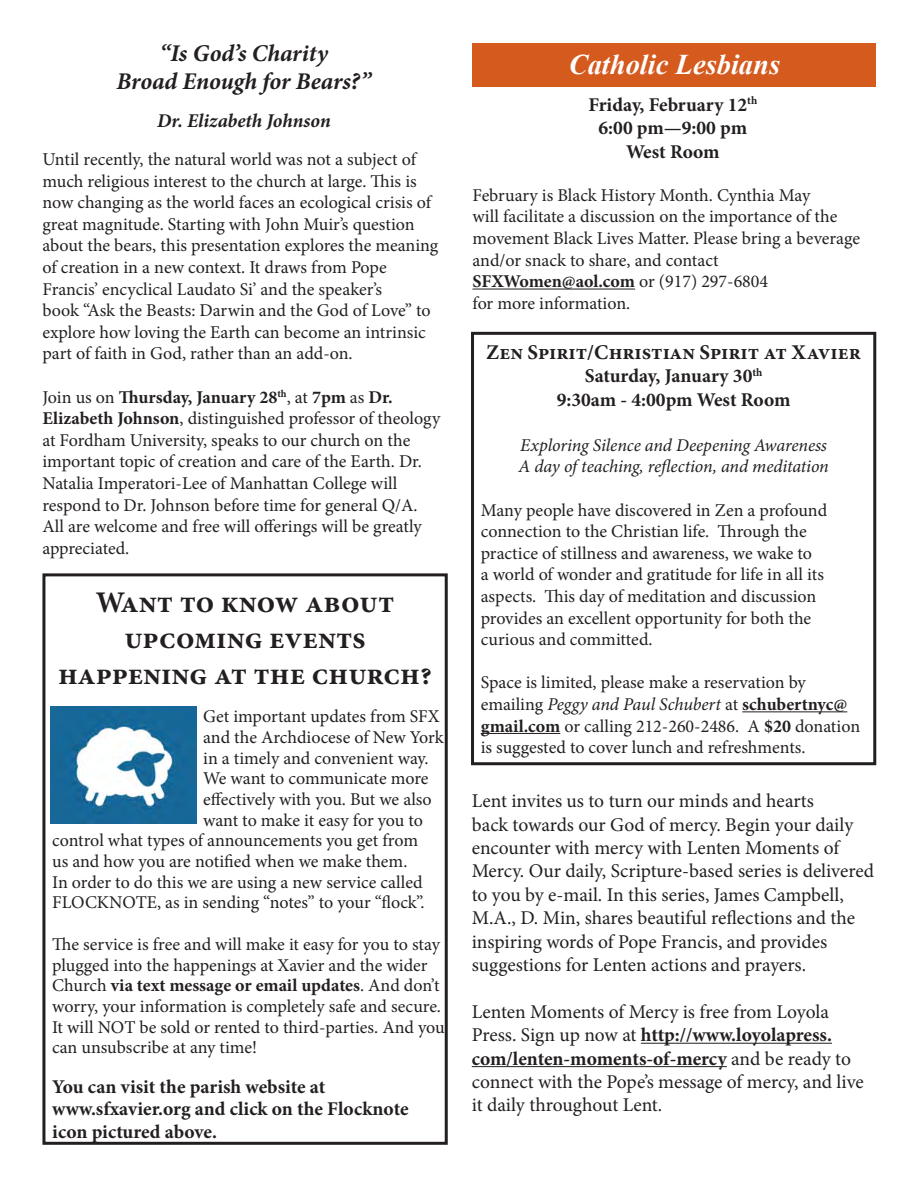
<style>
.page{position:relative;width:918px;height:1188px;background:#fff}
.page>*{position:absolute;margin:0;border:0;box-sizing:border-box;transform-origin:0 0}
.t1{font:700 30px/36px "Minion Pro";color:#231f20;text-align:center}
.t2{font:italic 700 28.5px "Times New Roman";color:#fff}
.t3{font:italic 700 24px "Minion Pro";letter-spacing:-.005em;color:#231f20}
.t4{font:700 21px "Minion Pro";color:#231f20}
.t5{font:19.5px/23.4px "Minion Pro";letter-spacing:-.005em;color:#231f20}
.t6{font:700 19.5px/22.5px "Minion Pro";letter-spacing:-.01em;color:#231f20}
.t7{font:italic 700 19.5px "Minion Pro";letter-spacing:.005em;color:#231f20}
.t8{font:18px/21.6px "Minion Pro";letter-spacing:-.005em;color:#231f20}
.t9{font:italic 18px "Minion Pro";letter-spacing:-.01em;color:#231f20}
.t10{font:700 18px "Minion Pro";letter-spacing:-.015em;color:#231f20}
.s1{font-weight:700}
.s2{font-weight:400}
.s3{font-style:italic}
</style>
<div class="page">
<div style="left:42px;top:573px;width:406px;height:572px;border:3px solid #231f20"></div>
<img style="left:50px;top:707px;width:147px;height:117px">
<hr style="left:742px;top:711px;width:105px;height:1px;background:#231f20">
<hr style="left:481px;top:733px;width:79px;height:1px;background:#231f20">
<div style="left:471px;top:332px;width:405px;height:433px;border:3px solid #231f20"></div>
<hr style="left:473px;top:289px;width:162px;height:1px;background:#231f20">
<div style="left:472px;top:43px;width:404px;height:43px;background:#d55a1e"></div>
<hr style="left:641px;top:1043px;width:191px;height:1px;background:#231f20">
<hr style="left:472px;top:1066px;width:255px;height:1px;background:#231f20">
<p class="t3" style="left:160px;top:36px;width:171px">“Is God’s Charity</p>
<p class="t3" style="left:117px;top:65px;width:256px">Broad Enough for Bears?”</p>
<p class="t7" style="left:157px;top:107px;width:175px">Dr. Elizabeth Johnson</p>
<p class="t8" style="left:42px;top:149px;width:397px">Until recently, the natural world was not a subject of much religious interest to the church at large. This is now changing as the world faces an ecological crisis of great magnitude. Starting with John Muir’s question about the bears, this presentation explores the meaning of creation in a new context. It draws from Pope Francis’ encyclical Laudato Si’ and the speaker’s</p>
<p class="t8" style="left:42px;top:300px;width:390px">book “Ask the Beasts: Darwin and the God of Love” to explore how loving the Earth can become an intrinsic part of faith in God, rather than an add-on.</p>
<p class="t8" style="left:42px;top:386px;width:399px">Join us on <span class="s1">Thursday, January 28</span><sup>th</sup>, at <span class="s1">7pm</span> as <span class="s1">Dr.<br>Elizabeth Johnson</span>, distinguished professor of theology at Fordham University, speaks to our church on the important topic of creation and care of the Earth. Dr.<br>Natalia Imperatori-Lee of Manhattan College will respond to Dr. Johnson before time for general Q/A.<br>All are welcome and free will offerings will be greatly appreciated.</p>
<p class="t1" style="left:96px;top:585px;width:300px">Want to know about upcoming events</p>
<p class="t1" style="left:58px;top:657px;width:375px">happening at the church?</p>
<p class="t8" style="left:203px;top:706px;width:238px">Get important updates from SFX</p>
<p class="t8" style="left:203px;top:726px;width:242px">and the Archdiocese of New York</p>
<p class="t8" style="left:203px;top:747px;width:227px">in a timely and convenient way.</p>
<p class="t8" style="left:203px;top:768px;width:227px">We want to communicate more</p>
<p class="t8" style="left:203px;top:788px;width:230px">effectively with you. But we also</p>
<p class="t8" style="left:203px;top:809px;width:221px">want to make it easy for you to</p>
<p class="t8" style="left:52px;top:830px;width:367px">control what types of announcements you get from</p>
<p class="t8" style="left:52px;top:851px;width:357px">us and how you are notified when we make them.</p>
<p class="t8" style="left:52px;top:871px;width:372px">In order to do this we are using a new service called</p>
<p class="t8" style="left:52px;top:892px;width:374px">FLOCKNOTE, as in sending “notes” to your “flock”.</p>
<p class="t8" style="left:52px;top:934px;width:394px;line-height:20.7px">The service is free and will make it easy for you to stay plugged into the happenings at Xavier and the wider Church <span class="s1">via text message or email updates</span>. And don’t worry, your information is completely safe and secure.<br>It will NOT be sold or rented to third-parties. And you can unsubscribe at any time!</p>
<p class="t6" style="left:52px;top:1075px;width:275px">You can visit the parish website at</p>
<p class="t6" style="left:52px;top:1098px;width:358px">www.sfxavier.org and click on the Flocknote icon pictured above.</p>
<p class="t2" style="left:569px;top:45px;width:213px">Catholic Lesbians</p>
<p class="t6" style="left:588px;top:93px;width:171px">Friday, February 12<sup>th</sup></p>
<p class="t6" style="left:599px;top:117px;width:150px">6:00 pm—9:00 pm</p>
<p class="t6" style="left:626px;top:140px;width:95px">West Room</p>
<p class="t8" style="left:473px;top:184px;width:389px">February is Black History Month. Cynthia May<br>will facilitate a discussion on the importance of the movement Black Lives Matter. Please bring a beverage and/or snack to share, and contact</p>
<p class="t10" style="left:473px;top:269px;width:297px">SFXWomen@aol.com <span class="s2">or (917) 297-6804</span></p>
<p class="t8" style="left:473px;top:292px;width:159px">for more information.</p>
<p class="t4" style="left:486px;top:338px;width:376px">Zen Spirit/Christian Spirit at Xavier</p>
<p class="t6" style="left:585px;top:365px;width:179px">Saturday, January 30<sup>th</sup></p>
<p class="t6" style="left:557px;top:388px;width:235px">9:30am - 4:00pm West Room</p>
<p class="t9" style="left:520px;top:433px;width:308px">Exploring Silence and Deepening Awareness</p>
<p class="t9" style="left:518px;top:454px;width:312px">A day of teaching, reflection, and meditation</p>
<p class="t8" style="left:481px;top:499px;width:348px">Many people have discovered in Zen a profound connection to the Christian life. Through the practice of stillness and awareness, we wake to<br>a world of wonder and gratitude for life in all its aspects. This day of meditation and discussion provides an excellent opportunity for both the curious and committed.</p>
<p class="t8" style="left:481px;top:672px;width:381px">Space is limited, please make a reservation by emailing <span class="s3">Peggy and Paul Schubert</span> at <span class="s1">schubertnyc@ gmail.com</span> or calling 212-260-2486. A <span class="s1">$20</span> donation is suggested to cover lunch and refreshments.</p>
<p class="t5" style="left:472px;top:789px;width:404px">Lent invites us to turn our minds and hearts<br>back towards our God of mercy. Begin your daily encounter with mercy with Lenten Moments of Mercy. Our daily, Scripture-based series is delivered to you by e-mail. In this series, James Campbell, M.A., D. Min, shares beautiful reflections and the inspiring words of Pope Francis, and provides suggestions for Lenten actions and prayers.</p>
<p class="t5" style="left:472px;top:1000px;width:394px">Lenten Moments of Mercy is free from Loyola Press. Sign up now at <span class="s1">http://www.loyolapress. com/lenten-moments-of-mercy</span> and be ready to connect with the Pope’s message of mercy, and live it daily throughout Lent.</p>
</div>
